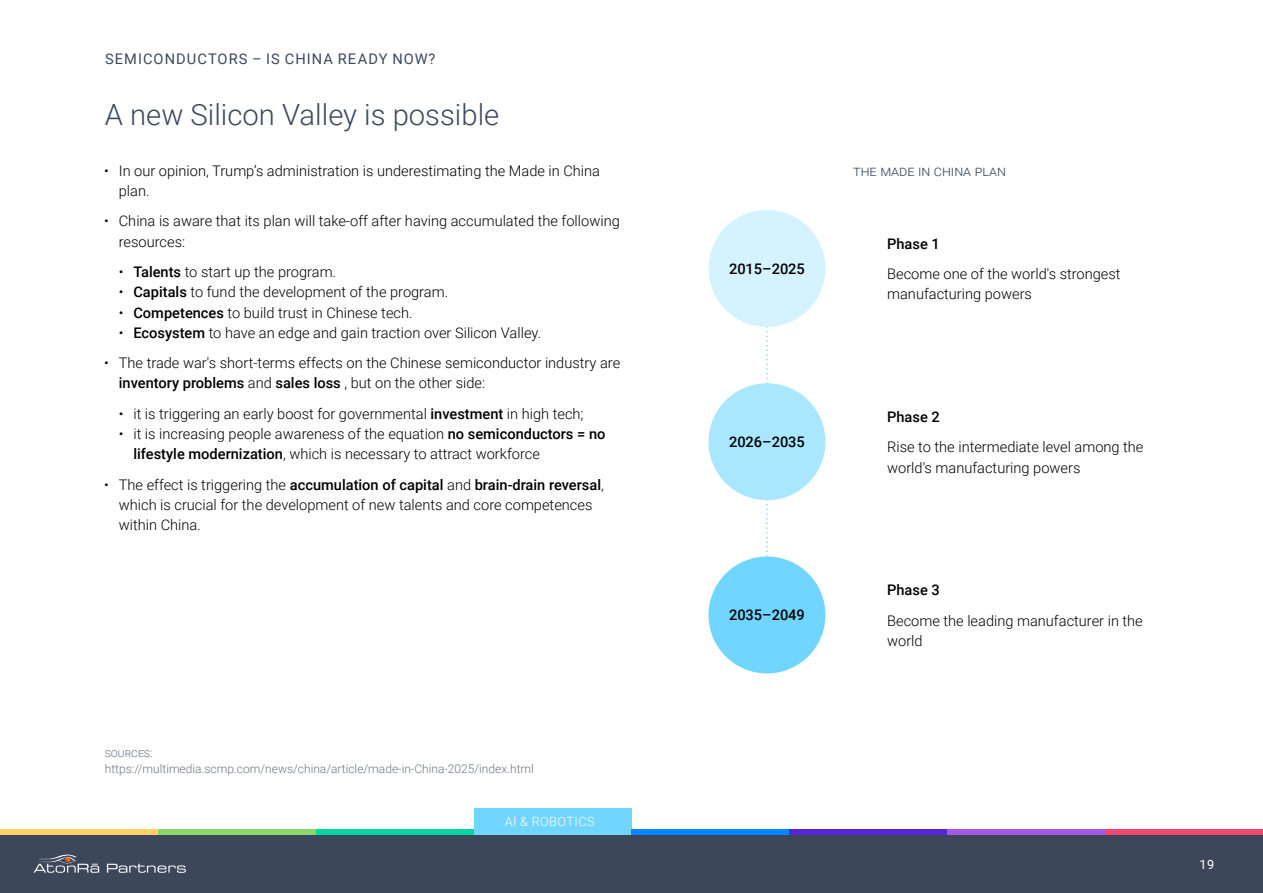
<style>
.page{position:relative;width:1263px;height:893px;background:#fff}
.page>*{position:absolute;margin:0;border:0;box-sizing:border-box;transform-origin:0 0}
.t1{font:300 29.25px "Roboto";color:#3c4859}
.t2{font:300 14.7px/20.2px "Roboto";color:#000}
.t3{font:500 14.7px "Roboto";color:#000}
.t4{font:14.7px "Roboto";letter-spacing:.07em;color:#3c4859}
.t5{font:300 14.7px "Roboto";color:#3c4859}
.t6{font:300 12.75px "Roboto";letter-spacing:.035em;color:#fff}
.t7{font:12.75px "Roboto";color:#fff}
.t8{font:300 12px/15.1px "Roboto";color:#6d7683}
.s1{font-weight:500}
</style>
<div class="page">
<div style="left:0;top:834px;width:1263px;height:59px;background:#3c4859"></div>
<div style="left:474px;top:808px;width:157px;height:26px;background:#70d6ff"></div>
<div style="left:1105px;top:829px;width:158px;height:5px;background:#ef476f"></div>
<div style="left:631px;top:829px;width:158px;height:5px;background:#0585ff"></div>
<div style="left:316px;top:829px;width:158px;height:5px;background:#05d6a1"></div>
<div style="left:947px;top:829px;width:158px;height:5px;background:#a359e6"></div>
<div style="left:789px;top:829px;width:158px;height:5px;background:#5724d9"></div>
<div style="left:158px;top:829px;width:158px;height:5px;background:#8cd66b"></div>
<div style="left:0;top:829px;width:158px;height:5px;background:#ffd166"></div>
<svg style="left:107px;top:864px;width:79px;height:9px"></svg>
<svg style="left:33px;top:854px;width:66px;height:19px"></svg>
<svg style="left:766px;top:327px;width:2px;height:229px"></svg>
<div style="left:708px;top:210px;width:117px;height:117px;background:#d4f3ff;border-radius:50%"></div>
<div style="left:708px;top:383px;width:117px;height:117px;background:#a9e7ff;border-radius:50%"></div>
<div style="left:708px;top:556px;width:117px;height:117px;background:#70d6ff;border-radius:50%"></div>
<p class="t4" style="left:105px;top:48px;width:332px">SEMICONDUCTORS – IS CHINA READY NOW?</p>
<h1 class="t1" style="left:105px;top:94px;width:396px">A new Silicon Valley is possible</h1>
<p class="t2" style="left:119px;top:160px;width:483px;text-indent:-15px">• In our opinion, Trump’s administration is underestimating the Made in China plan.</p>
<p class="t2" style="left:119px;top:210px;width:502px;text-indent:-15px">• China is aware that its plan will take-off after having accumulated the following resources:</p>
<p class="t2" style="left:119px;top:261px;width:219px">• <span class="s1">Talents</span> to start up the program.</p>
<p class="t2" style="left:119px;top:281px;width:331px">• <span class="s1">Capitals</span> to fund the development of the program.</p>
<p class="t2" style="left:119px;top:302px;width:295px">• <span class="s1">Competences</span> to build trust in Chinese tech.</p>
<p class="t2" style="left:119px;top:322px;width:424px">• <span class="s1">Ecosystem</span> to have an edge and gain traction over Silicon Valley.</p>
<p class="t2" style="left:119px;top:352px;width:503px;text-indent:-15px">• The trade war's short-terms effects on the Chinese semiconductor industry are <span class="s1">inventory problems</span> and <span class="s1">sales loss</span> , but on the other side:</p>
<p class="t2" style="left:119px;top:403px;width:466px">• it is triggering an early boost for governmental <span class="s1">investment</span> in high tech;</p>
<p class="t2" style="left:133px;top:423px;width:473px;text-indent:-15px">• it is increasing people awareness of the equation <span class="s1">no semiconductors = no lifestyle modernization</span>, which is necessary to attract workforce</p>
<p class="t2" style="left:119px;top:474px;width:487px;text-indent:-15px">• The effect is triggering the <span class="s1">accumulation of capital</span> and <span class="s1">brain-drain reversal</span>, which is crucial for the development of new talents and core competences within China.</p>
<p class="t8" style="left:105px;top:745px;width:431px">sources: https://multimedia.scmp.com/news/china/article/made-in-China-2025/index.html</p>
<p class="t6" style="left:505px;top:812px;width:91px">AI &amp; ROBOTICS</p>
<p class="t3" style="left:729px;top:258px;width:77px">2015–2025</p>
<p class="t3" style="left:729px;top:432px;width:77px">2026–2035</p>
<p class="t3" style="left:729px;top:605px;width:77px">2035–2049</p>
<p class="t5" style="left:853px;top:160px;width:154px">the made in china plan</p>
<p class="t3" style="left:887px;top:233px;width:54px">Phase 1</p>
<p class="t2" style="left:887px;top:263px;width:235px">Become one of the world's strongest manufacturing powers</p>
<p class="t3" style="left:887px;top:406px;width:54px">Phase 2</p>
<p class="t2" style="left:887px;top:436px;width:258px">Rise to the intermediate level among the world's manufacturing powers</p>
<p class="t3" style="left:887px;top:580px;width:54px">Phase 3</p>
<p class="t2" style="left:887px;top:610px;width:257px">Become the leading manufacturer in the world</p>
<p class="t7" style="left:1200px;top:855px;width:16px">19</p>
</div>
